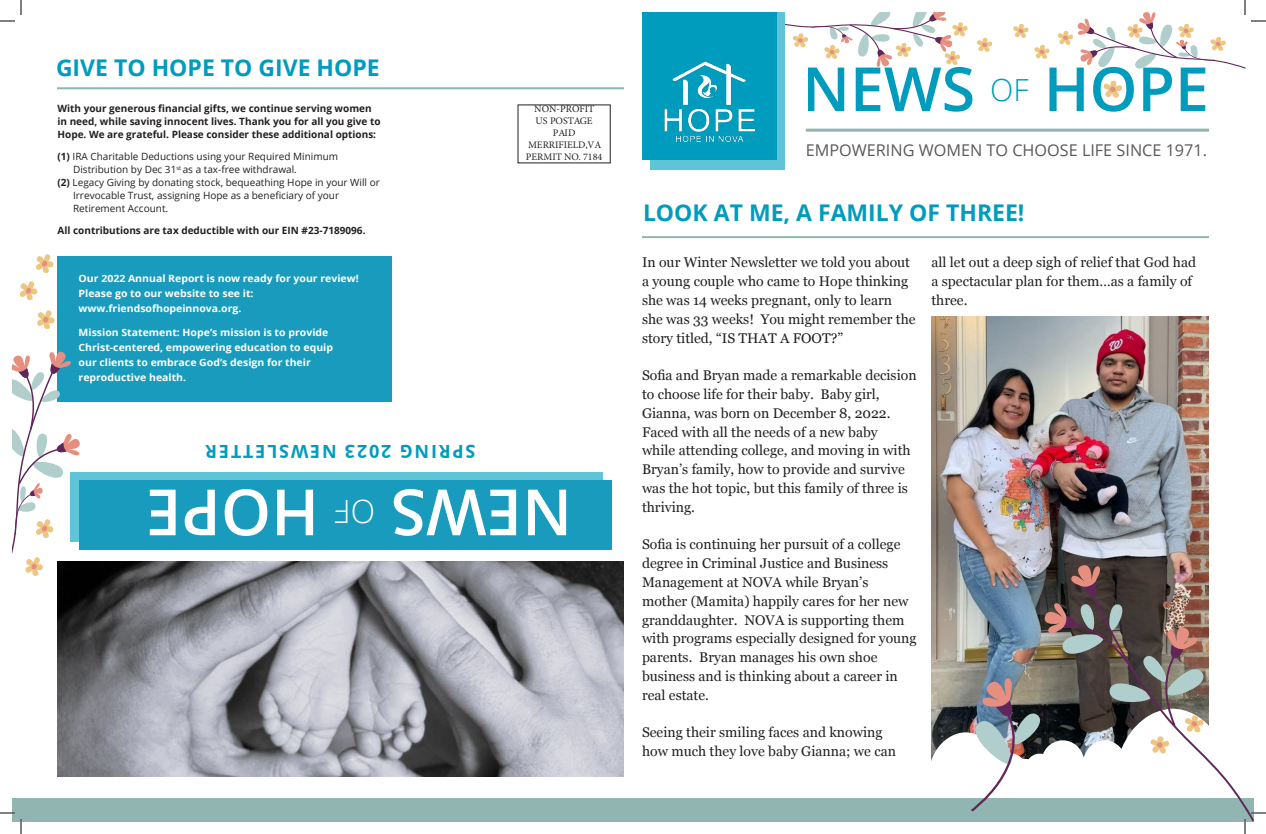
<style>
.page{position:relative;width:1266px;height:834px;background:#fff}
.page>*{position:absolute;margin:0;border:0;box-sizing:border-box;transform-origin:0 0}
.t1{font:600 63.9px "Open Sans";color:#fff}
.t2{font:600 60.9px "Open Sans";color:#009cbd}
.t3{font:300 31.9px "Open Sans";color:#fff}
.Header_1{font:700 23px "Open Sans";color:#009cbd}
.t4{font:700 18px "Open Sans";letter-spacing:.1em;color:#009cbd}
.t5{font:16.2px "Open Sans";color:#59595c}
.t6{font:14px/18.8px "Georgia";color:#231f20}
.t7{font:700 10px/15px "Open Sans";color:#fff;scale:1.05 1}
.t8{font:10px "Open Sans";color:#231f20}
.t9{font:700 10px/13px "Open Sans";color:#231f20}
.t10{font:10px/12px "Minion Pro";color:#231f20;text-align:center}
.s1{font-weight:700}
</style>
<div class="page">
<img style="left:932px;top:316px;width:277px;height:246px">
<img style="left:57px;top:561px;width:567px;height:216px">
<hr style="left:806px;top:129px;width:403px;height:3px;background:#91b5b0">
<div style="left:650px;top:12px;width:135px;height:157px;background:#5fc4d8"></div>
<div style="left:642px;top:12px;width:134px;height:148px;background:#009cbd"></div>
<img style="left:664px;top:61px;width:92px;height:81px">
<div style="left:12px;top:799px;width:1242px;height:23px;background:#91b5b0"></div>
<hr style="left:642px;top:236px;width:567px;height:2px;background:#91b5b0">
<hr style="left:57px;top:87px;width:567px;height:2px;background:#91b5b0">
<div style="left:70px;top:473px;width:532px;height:69px;background:#5fc4d8"></div>
<div style="left:79px;top:481px;width:532px;height:69px;background:#199bbd"></div>
<div style="left:57px;top:257px;width:334px;height:145px;background:#199bbd"></div>
<svg style="left:1103px;top:80px;width:19px;height:18px"></svg>
<svg style="left:1013px;top:24px;width:16px;height:14px"></svg>
<svg style="left:1034px;top:45px;width:16px;height:14px"></svg>
<svg style="left:977px;top:38px;width:15px;height:14px"></svg>
<svg style="left:785px;top:12px;width:183px;height:55px"></svg>
<svg style="left:37px;top:310px;width:18px;height:19px"></svg>
<svg style="left:36px;top:254px;width:18px;height:19px"></svg>
<svg style="left:20px;top:281px;width:18px;height:19px"></svg>
<svg style="left:12px;top:351px;width:70px;height:225px"></svg>
<svg style="left:0;top:0;width:22px;height:22px"></svg>
<svg style="left:0;top:812px;width:22px;height:22px"></svg>
<svg style="left:1057px;top:0;width:209px;height:69px"></svg>
<img style="left:926px;top:562px;width:340px;height:272px">
<p class="Header_1" style="left:56px;top:51px;width:325px">GIVE TO HOPE TO GIVE HOPE</p>
<p class="t9" style="left:58px;top:102px;width:325px">With your generous financial gifts, we continue serving women in need, while saving innocent lives. Thank you for all you give to<br>Hope. We are grateful. Please consider these additional options:</p>
<p class="t8" style="left:58px;top:150px;width:282px"><span class="s1">(1)</span> IRA Charitable Deductions using your Required Minimum</p>
<p class="t8" style="left:73px;top:163px;width:225px">Distribution by Dec 31<sup>st</sup> as a tax-free withdrawal.</p>
<p class="t8" style="left:58px;top:176px;width:324px"><span class="s1">(2)</span> Legacy Giving by donating stock, bequeathing Hope in your Will or</p>
<p class="t8" style="left:73px;top:189px;width:268px">Irrevocable Trust, assigning Hope as a beneficiary of your</p>
<p class="t8" style="left:73px;top:202px;width:97px">Retirement Account.</p>
<p class="t9" style="left:58px;top:224px;width:310px">All contributions are tax deductible with our EIN #23-7189096.</p>
<p class="t7" style="left:79px;top:271px;width:268px">Our 2022 Annual Report is now ready for your review!<br>Please go to our website to see it:</p>
<p class="t7" style="left:79px;top:301px;width:157px">www.friendsofhopeinnova.org.</p>
<p class="t7" style="left:79px;top:325px;width:239px">Mission Statement: Hope’s mission is to provide</p>
<p class="t7" style="left:79px;top:340px;width:244px">Christ-centered, empowering education to equip</p>
<p class="t7" style="left:79px;top:355px;width:223px">our clients to embrace God’s design for their reproductive health.</p>
<p class="t10" style="left:526px;top:103px;width:78px">NON-PROFIT<br>US POSTAGE<br>PAID<br>MERRIFIELD,VA<br>PERMIT NO. 7184</p>
<p class="t4" style="left:476px;top:464px;width:272px;rotate:-180deg">SPRING 2023 NEWSLETTER</p>
<h1 class="t1" style="left:319px;top:557px;width:175px;rotate:-180deg">HOPE</h1>
<h3 class="t3" style="left:375px;top:533px;width:42px;rotate:-180deg">OF</h3>
<h1 class="t1" style="left:572px;top:557px;width:183px;rotate:-180deg">NEWS</h1>
<h2 class="t2" style="left:802px;top:47px;width:408px">NEWS <sup>OF</sup> HOPE</h2>
<p class="t5" style="left:806px;top:139px;width:403px">EMPOWERING WOMEN TO CHOOSE LIFE SINCE 1971.</p>
<p class="Header_1" style="left:643px;top:197px;width:383px">LOOK AT ME, A FAMILY OF THREE!</p>
<p class="t6" style="left:642px;top:253px;width:275px">In our Winter Newsletter we told you about a young couple who came to Hope thinking she was 14 weeks pregnant, only to learn she was 33 weeks! You might remember the story titled, “IS THAT A FOOT?”</p>
<p class="t6" style="left:642px;top:365px;width:276px">Sofia and Bryan made a remarkable decision to choose life for their baby. Baby girl, Gianna, was born on December 8, 2022.<br>Faced with all the needs of a new baby<br>while attending college, and moving in with Bryan’s family, how to provide and survive was the hot topic, but this family of three is thriving.</p>
<p class="t6" style="left:642px;top:535px;width:276px">Sofia is continuing her pursuit of a college degree in Criminal Justice and Business Management at NOVA while Bryan’s mother (Mamita) happily cares for her new granddaughter. NOVA is supporting them with programs especially designed for young parents. Bryan manages his own shoe business and is thinking about a career in real estate.</p>
<p class="t6" style="left:642px;top:723px;width:256px">Seeing their smiling faces and knowing how much they love baby Gianna; we can</p>
<p class="t6" style="left:932px;top:253px;width:266px">all let out a deep sigh of relief that God had a spectacular plan for them…as a family of three.</p>
</div>
